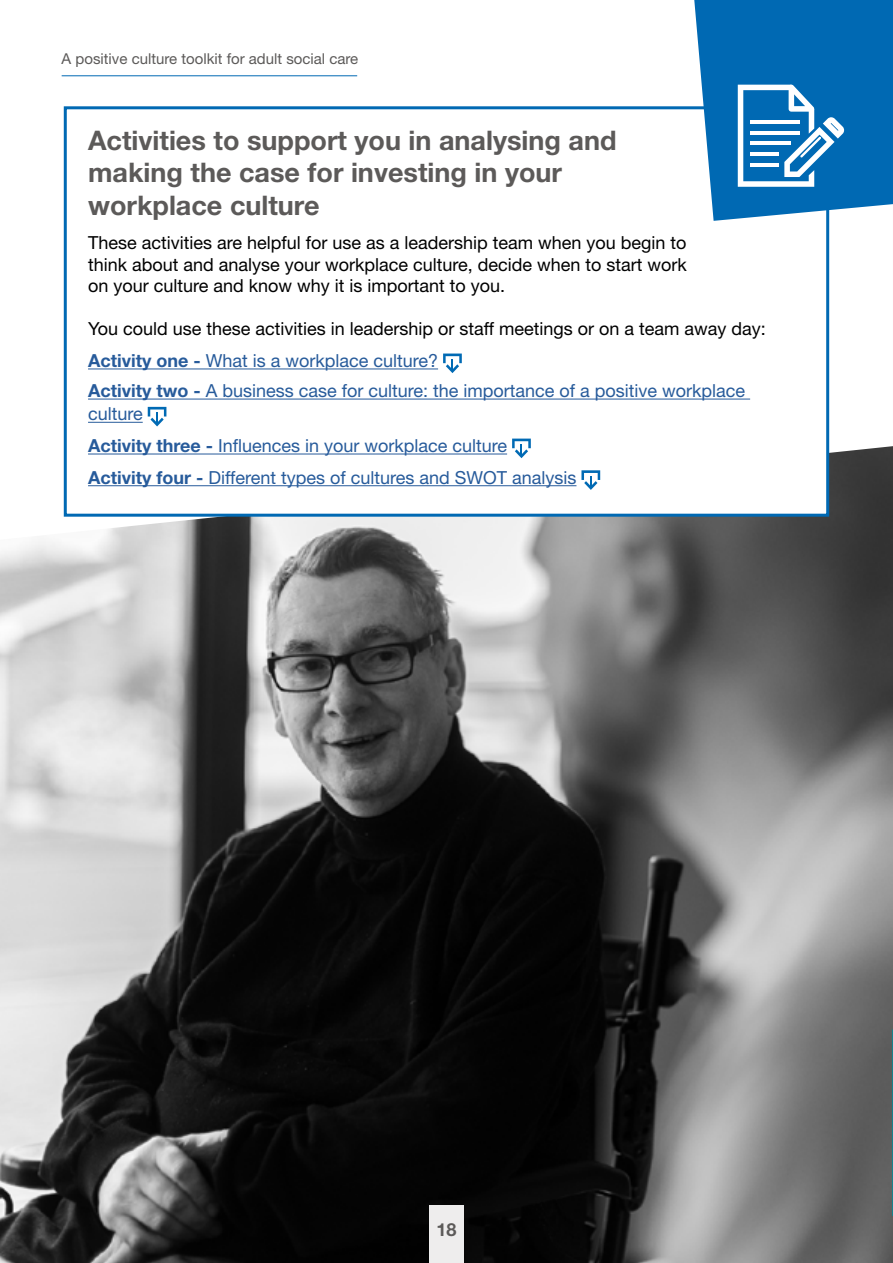
<style>
.page{position:relative;width:893px;height:1263px;background:#fff}
.page>*{position:absolute;margin:0;border:0;box-sizing:border-box;transform-origin:0 0}
.Heading_2{font:700 27px/32.4px "Helvetica Neue LT Std";color:#5c5a59}
.t1{font:18px/21.6px "Helvetica Neue LT Std";color:#000;text-align:justify}
.t2{font:18px/23.2px "Helvetica Neue LT Std";color:#275b9b}
.t3{font:700 18px "Helvetica Neue LT Std";color:#5c5a59}
.t4{font:15px "Helvetica Neue LT Std";color:#5c5a59}
.s1{font-weight:700}
</style>
<div class="page">
<img style="left:0;top:446px;width:893px;height:817px">
<div style="left:65px;top:108px;width:763px;height:407px;background:#fff"></div>
<hr style="left:88px;top:368px;width:350px;height:1px;background:#275b9b">
<hr style="left:88px;top:399px;width:662px;height:1px;background:#275b9b">
<hr style="left:88px;top:422px;width:55px;height:1px;background:#275b9b">
<hr style="left:88px;top:454px;width:419px;height:1px;background:#275b9b">
<hr style="left:88px;top:485px;width:488px;height:1px;background:#275b9b">
<svg style="left:443px;top:353px;width:19px;height:20px"></svg>
<svg style="left:148px;top:407px;width:18px;height:19px"></svg>
<svg style="left:512px;top:439px;width:19px;height:19px"></svg>
<svg style="left:581px;top:470px;width:19px;height:20px"></svg>
<div style="left:64px;top:106px;width:765px;height:411px;border:3px solid #0069b3"></div>
<svg style="left:694px;top:0;width:199px;height:424px"></svg>
<hr style="left:751px;top:120px;width:49px;height:4px;background:#fff">
<hr style="left:751px;top:142px;width:40px;height:3px;background:#fff">
<hr style="left:751px;top:131px;width:49px;height:3px;background:#fff">
<hr style="left:751px;top:152px;width:28px;height:4px;background:#fff">
<hr style="left:751px;top:163px;width:28px;height:3px;background:#fff">
<svg style="left:891px;top:958px;width:2px;height:259px"></svg>
<div style="left:429px;top:1205px;width:34px;height:58px;background:#eeeded"></div>
<hr style="left:62px;top:75px;width:295px;height:1px;background:#0069b3">
<p class="t4" style="left:62px;top:50px;width:298px">A positive culture toolkit for adult social care</p>
<h2 class="Heading_2" style="left:88px;top:123px;width:530px">Activities to support you in analysing and making the case for investing in your workplace culture</h2>
<p class="t1" style="left:88px;top:232px;width:600px">These activities are helpful for use as a leadership team when you begin to think about and analyse your workplace culture, decide when to start work on your culture and know why it is important to you.</p>
<p class="t1" style="left:88px;top:318px;width:679px">You could use these activities in leadership or staff meetings or on a team away day:</p>
<p class="t2" style="left:88px;top:349px;width:352px"><span class="s1">Activity one -</span> What is a workplace culture?</p>
<p class="t2" style="left:88px;top:379px;width:659px"><span class="s1">Activity two -</span> A business case for culture: the importance of a positive workplace culture</p>
<p class="t2" style="left:88px;top:434px;width:421px"><span class="s1">Activity three -</span> Influences in your workplace culture</p>
<p class="t2" style="left:88px;top:466px;width:490px"><span class="s1">Activity four -</span> Different types of cultures and SWOT analysis</p>
<p class="t3" style="left:436px;top:1219px;width:22px">18</p>
</div>
